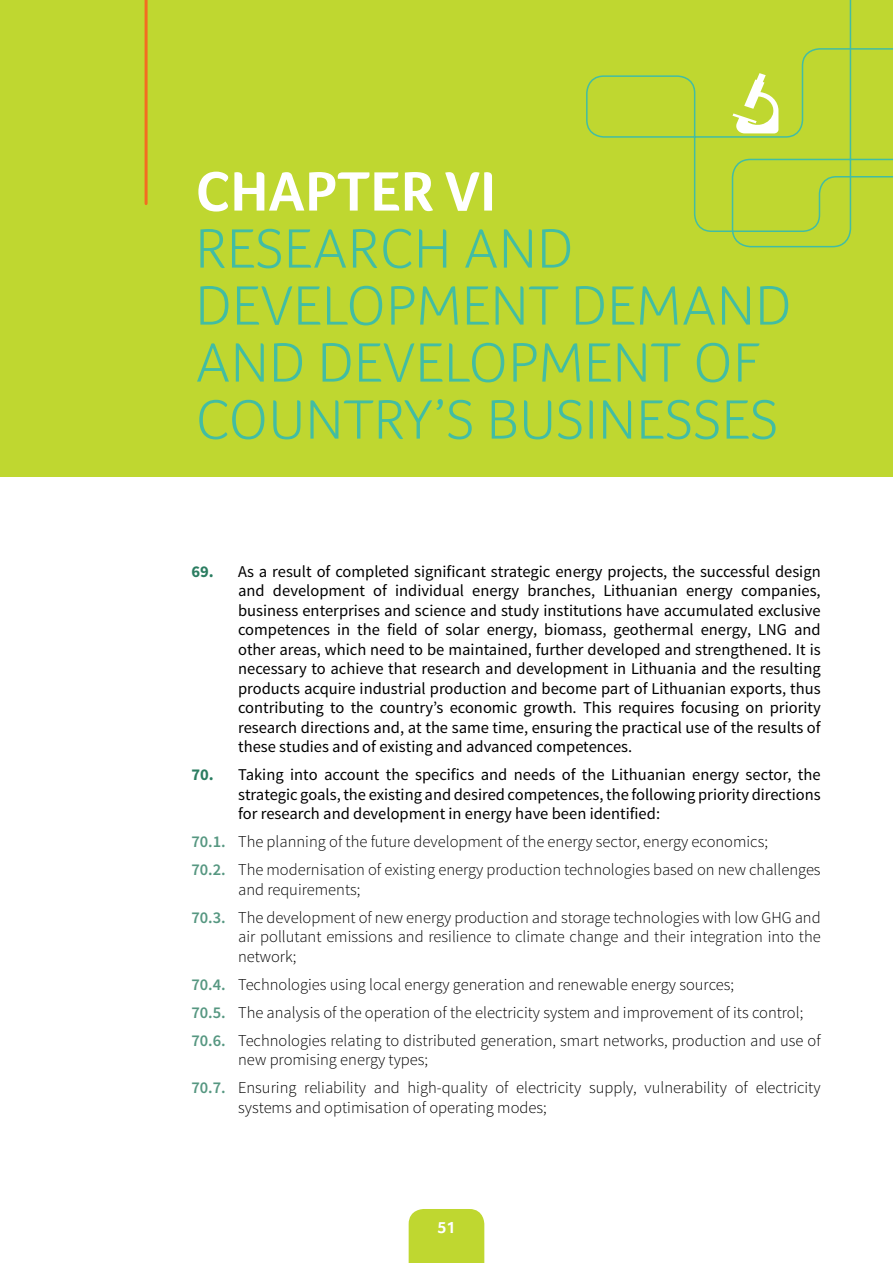
<style>
.page{position:relative;width:893px;height:1263px;background:#fff}
.page>*{position:absolute;margin:0;border:0;box-sizing:border-box;transform-origin:0 0}
.t1{font:300 57px/57px "Foco";letter-spacing:.01em;color:#42bda3}
.t2{font:700 57px "Foco";letter-spacing:.01em;color:#fff}
.t3{font:16.5px/19.5px "Source Sans Pro";color:#000;text-align:justify}
.t4{font:300 16.5px/28px "Source Sans Pro";color:#000}
.t5{font:700 16.5px "Foco";color:#fff}
.s1{font-weight:700;color:#2b7d61}
.s2{font-weight:600;color:#569781}
</style>
<div class="page">
<div style="left:409px;top:1209px;width:75px;height:54px;background:#bfd730"></div>
<div style="left:0;top:0;width:893px;height:476px;background:#bfd730"></div>
<hr style="left:145px;top:0;width:3px;height:204px;background:#f36c21">
<svg style="left:586px;top:75px;width:145px;height:157px"></svg>
<svg style="left:731px;top:0;width:162px;height:248px"></svg>
<h1 class="t2" style="left:196px;top:158px;width:302px">CHAPTER VI</h1>
<h1 class="t1" style="left:196px;top:219px;width:597px">RESEARCH AND<br>DEVELOPMENT DEMAND<br>AND DEVELOPMENT OF<br>COUNTRY’S BUSINESSES</h1>
<p class="t3" style="left:238px;top:562px;width:584px;text-indent:-47px"><span class="s1">69.</span> As a result of completed significant strategic energy projects, the successful design and development of individual energy branches, Lithuanian energy companies, business enterprises and science and study institutions have accumulated exclusive competences in the field of solar energy, biomass, geothermal energy, LNG and other areas, which need to be maintained, further developed and strengthened. It is necessary to achieve that research and development in Lithuania and the resulting products acquire industrial production and become part of Lithuanian exports, thus contributing to the country’s economic growth. This requires focusing on priority research directions and, at the same time, ensuring the practical use of the results of these studies and of existing and advanced competences.</p>
<p class="t3" style="left:238px;top:765px;width:584px;text-indent:-47px"><span class="s1">70.</span> Taking into account the specifics and needs of the Lithuanian energy sector, the strategic goals, the existing and desired competences, the following priority directions for research and development in energy have been identified:</p>
<p class="t4" style="left:191px;top:828px;width:631px"><span class="s2">70.1.</span> The planning of the future development of the energy sector, energy economics;<br><span class="s2">70.2.</span> The modernisation of existing energy production technologies based on new challenges</p>
<p class="t4" style="left:191px;top:875px;width:631px;text-indent:47px">and requirements;<br><span class="s2">70.3.</span> The development of new energy production and storage technologies with low GHG and</p>
<p class="t4" style="left:238px;top:927px;width:584px;line-height:19.5px">air pollutant emissions and resilience to climate change and their integration into the network;</p>
<p class="t4" style="left:191px;top:970px;width:631px"><span class="s2">70.4.</span> Technologies using local energy generation and renewable energy sources;<br><span class="s2">70.5.</span> The analysis of the operation of the electricity system and improvement of its control;<br><span class="s2">70.6.</span> Technologies relating to distributed generation, smart networks, production and use of</p>
<p class="t4" style="left:191px;top:1046px;width:631px;text-indent:47px">new promising energy types;<br><span class="s2">70.7.</span> Ensuring reliability and high-quality of electricity supply, vulnerability of electricity</p>
<p class="t4" style="left:238px;top:1093px;width:310px">systems and optimisation of operating modes;</p>
<p class="t5" style="left:437px;top:1218px;width:20px">51</p>
</div>
